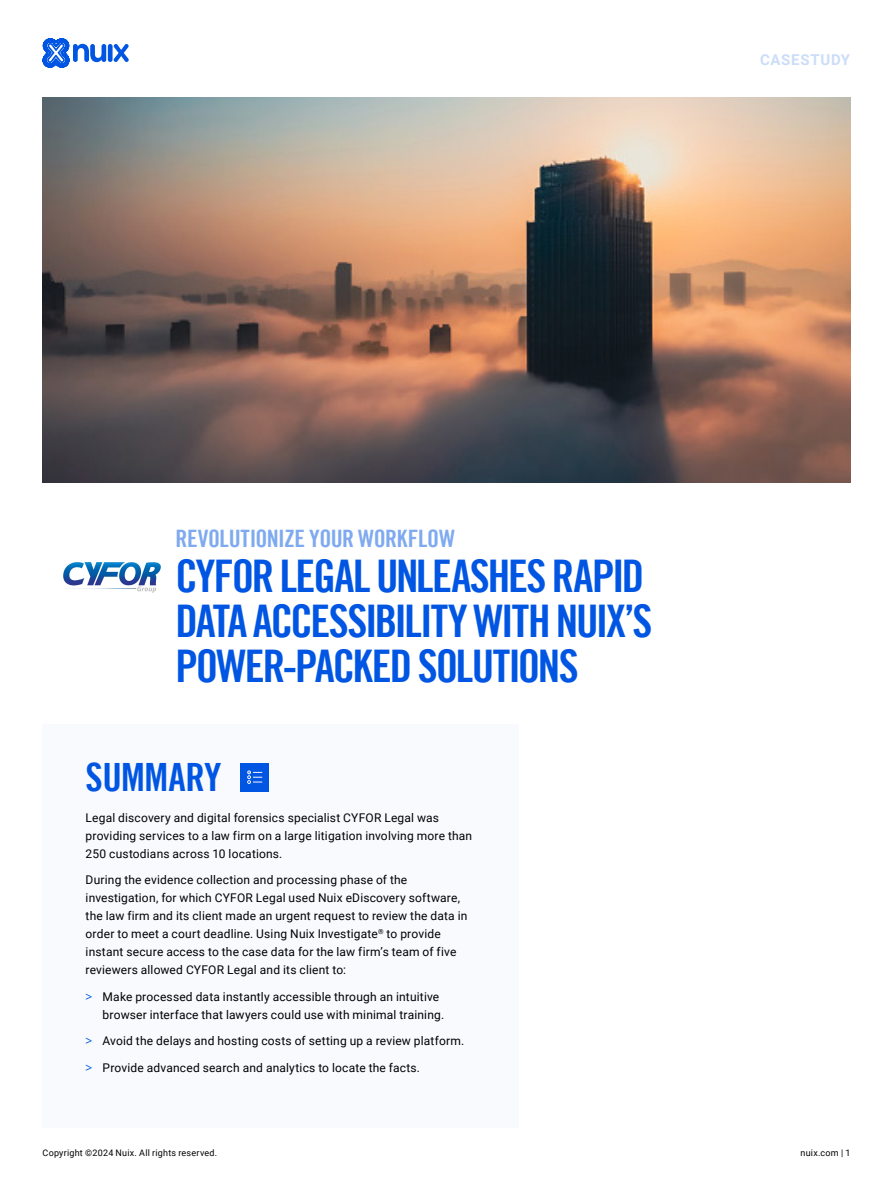
<style>
.page{position:relative;width:893px;height:1187px;background:#fff}
.page>*{position:absolute;margin:0;border:0;box-sizing:border-box;transform-origin:0 0}
.Page_Headline{font:45px/45px "Trade Gothic LT Bold Cond Twenty";letter-spacing:-.045em;color:#0056e3}
.Body_Copy{font:39px "Trade Gothic LT Bold Cond Twenty";letter-spacing:-.015em;color:#0056e3}
.Page_Headline-2{font:24px "Trade Gothic LT Bold Cond Twenty";letter-spacing:-.015em;color:#7faaf0}
.Body_Subhead{font:700 15px "Roboto";letter-spacing:.045em;color:#ccddf9}
.Body_Copy-2{font:12px/18px "Roboto";letter-spacing:.015em;color:#000101}
.t1{font:12px/18px "Roboto";letter-spacing:.015em;color:#000}
.t2{font:9px "Roboto";letter-spacing:.025em;color:#000101}
.s1{font-family:"Noto Sans";color:#0056e3}
</style>
<div class="page">
<div style="left:43px;top:724px;width:476px;height:403px;background:#f8fafe"></div>
<svg style="left:43px;top:38px;width:86px;height:30px"></svg>
<div style="left:241px;top:763px;width:28px;height:28px;background:#0056e3"></div>
<svg style="left:247px;top:770px;width:15px;height:13px"></svg>
<img style="left:63px;top:562px;width:98px;height:31px">
<img style="left:43px;top:98px;width:807px;height:384px">
<p class="Body_Subhead" style="left:760px;top:49px;width:91px">CASESTUDY</p>
<p class="Page_Headline-2" style="left:175px;top:523px;width:281px">REVOLUTIONIZE YOUR WORKFLOW</p>
<p class="Page_Headline" style="left:175px;top:553px;width:479px">CYFOR LEGAL UNLEASHES RAPID<br>DATA ACCESSIBILITY WITH NUIX’S<br>POWER-PACKED SOLUTIONS</p>
<p class="Body_Copy" style="left:86px;top:753px;width:137px">SUMMARY</p>
<p class="Body_Copy-2" style="left:86px;top:807px;width:388px">Legal discovery and digital forensics specialist CYFOR Legal was providing services to a law firm on a large litigation involving more than<br>250 custodians across 10 locations.</p>
<p class="Body_Copy-2" style="left:86px;top:870px;width:383px">During the evidence collection and processing phase of the investigation, for which CYFOR Legal used Nuix eDiscovery software, the law firm and its client made an urgent request to review the data in order to meet a court deadline. Using Nuix Investigate<sup>®</sup> to provide instant secure access to the case data for the law firm’s team of five reviewers allowed CYFOR Legal and its client to:</p>
<p class="t1" style="left:103px;top:986px;width:343px;text-indent:-17px"><span class="s1">!</span> Make processed data instantly accessible through an intuitive browser interface that lawyers could use with minimal training.</p>
<p class="t1" style="left:86px;top:1031px;width:380px"><span class="s1">!</span> Avoid the delays and hosting costs of setting up a review platform.</p>
<p class="t1" style="left:86px;top:1057px;width:336px"><span class="s1">!</span> Provide advanced search and analytics to locate the facts.</p>
<p class="t2" style="left:43px;top:1146px;width:176px">Copyright ©2024 Nuix. All rights reserved.</p>
<p class="t2" style="left:800px;top:1146px;width:51px">nuix.com | 1</p>
</div>
